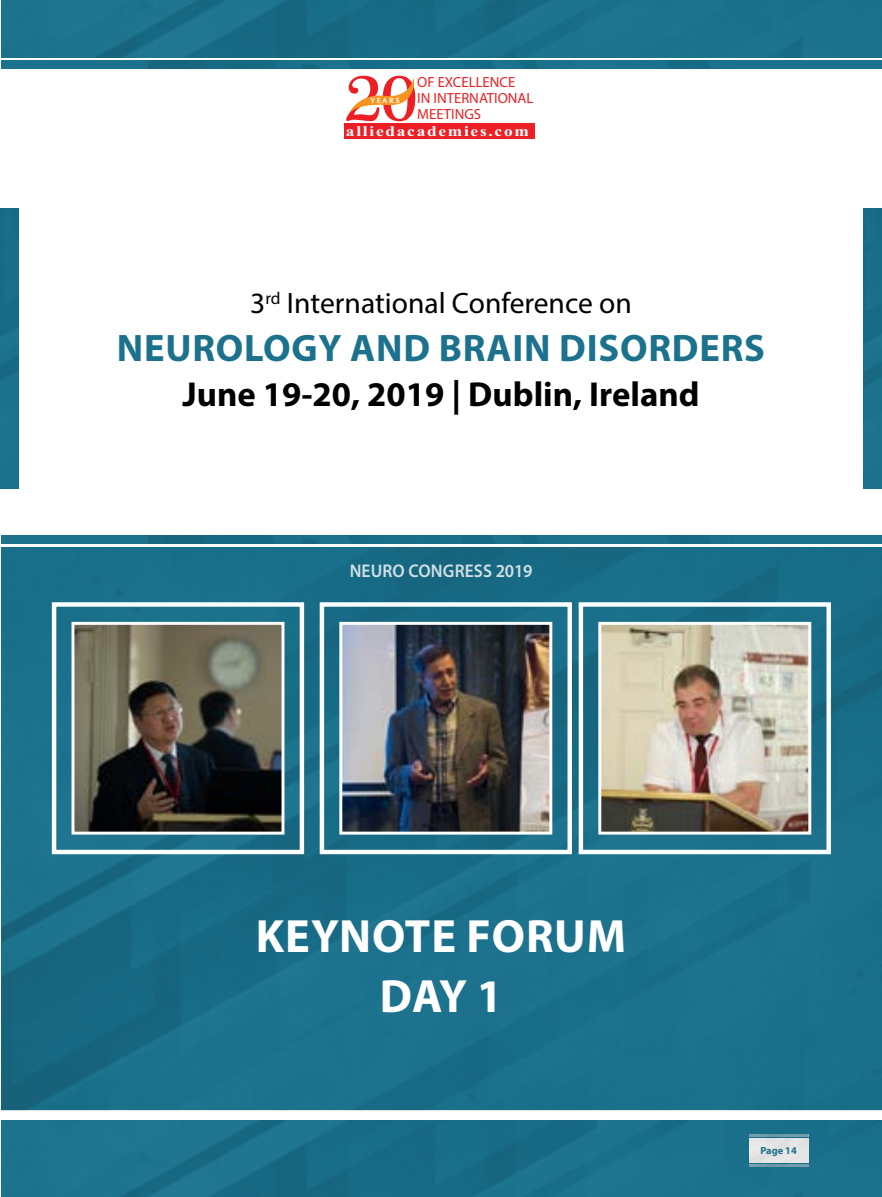
<style>
.page{position:relative;width:882px;height:1197px;background:#fff}
.page>*{position:absolute;margin:0;border:0;box-sizing:border-box;transform-origin:0 0}
.t1{font:700 46.9px/59.5px "Myriad Pro";letter-spacing:.02em;color:#fff;text-align:center}
.t2{font:700 38.5px "Myriad Pro";letter-spacing:.02em;color:#1c718d}
.t3{font:700 34.82px "Myriad Pro";color:#000}
.t4{font:29.57px "Myriad Pro";color:#000}
.t5{font:600 18.38px "Myriad Pro";letter-spacing:.01em;color:#fff;scale:.95 1}
.t6{font:14.7px/15.8px "Myriad Pro";color:#ed1f24}
.t7{font:700 14.7px "Times New Roman";letter-spacing:.1em;color:#fff;scale:1.18 1}
.t8{font:700 10.33px "Myriad Pro";color:#1c718d}
.t9{font:7.52px "Oregon LDO Black";letter-spacing:.24em;color:#fff;scale:1.06 1}
</style>
<div class="page">
<img style="left:1px;top:548px;width:881px;height:562px">
<img style="left:1px;top:1121px;width:881px;height:76px">
<div style="left:345px;top:124px;width:190px;height:15px;background:#ed1f24"></div>
<svg style="left:346px;top:76px;width:70px;height:45px"></svg>
<img style="left:1px;top:0;width:881px;height:57px">
<div style="left:1px;top:535px;width:881px;height:9px;background:#1c718d"></div>
<div style="left:1px;top:60px;width:881px;height:9px;background:#1c718d"></div>
<div style="left:1px;top:209px;width:18px;height:280px;background:#1a6f8b"></div>
<div style="left:863px;top:209px;width:18px;height:280px;background:#1a6f8b"></div>
<div style="left:52px;top:602px;width:252px;height:252px;border:4px solid #fff"></div>
<img style="left:76px;top:626px;width:204px;height:205px">
<div style="left:72px;top:622px;width:212px;height:213px;border:3px solid #fff"></div>
<div style="left:320px;top:602px;width:252px;height:252px;border:4px solid #fff"></div>
<img style="left:343px;top:626px;width:205px;height:205px">
<div style="left:339px;top:622px;width:213px;height:213px;border:3px solid #fff"></div>
<div style="left:579px;top:602px;width:252px;height:252px;border:4px solid #fff"></div>
<img style="left:602px;top:626px;width:205px;height:205px">
<div style="left:598px;top:622px;width:213px;height:213px;border:3px solid #fff"></div>
<img style="left:749px;top:1138px;width:59px;height:24px">
<img style="left:749px;top:1134px;width:59px;height:2px">
<img style="left:749px;top:1164px;width:59px;height:3px">
<p class="t6" style="left:417px;top:74px;width:118px">OF EXCELLENCE<br>IN INTERNATIONAL<br>MEETINGS</p>
<p class="t7" style="left:346px;top:121px;width:157px">alliedacademies.com</p>
<p class="t9" style="left:370px;top:96px;width:29px">YEARS</p>
<h3 class="t4" style="left:250px;top:285px;width:383px">3<sup>rd</sup> International Conference on</h3>
<h2 class="t2" style="left:117px;top:323px;width:650px">NEUROLOGY AND BRAIN DISORDERS</h2>
<h3 class="t3" style="left:183px;top:372px;width:518px">June 19-20, 2019 | Dublin, Ireland</h3>
<p class="t5" style="left:350px;top:559px;width:194px">NEURO CONGRESS 2019</p>
<h1 class="t1" style="left:256px;top:905px;width:372px">KEYNOTE FORUM<br>DAY 1</h1>
<p class="t8" style="left:760px;top:1144px;width:38px">Page 14</p>
</div>
